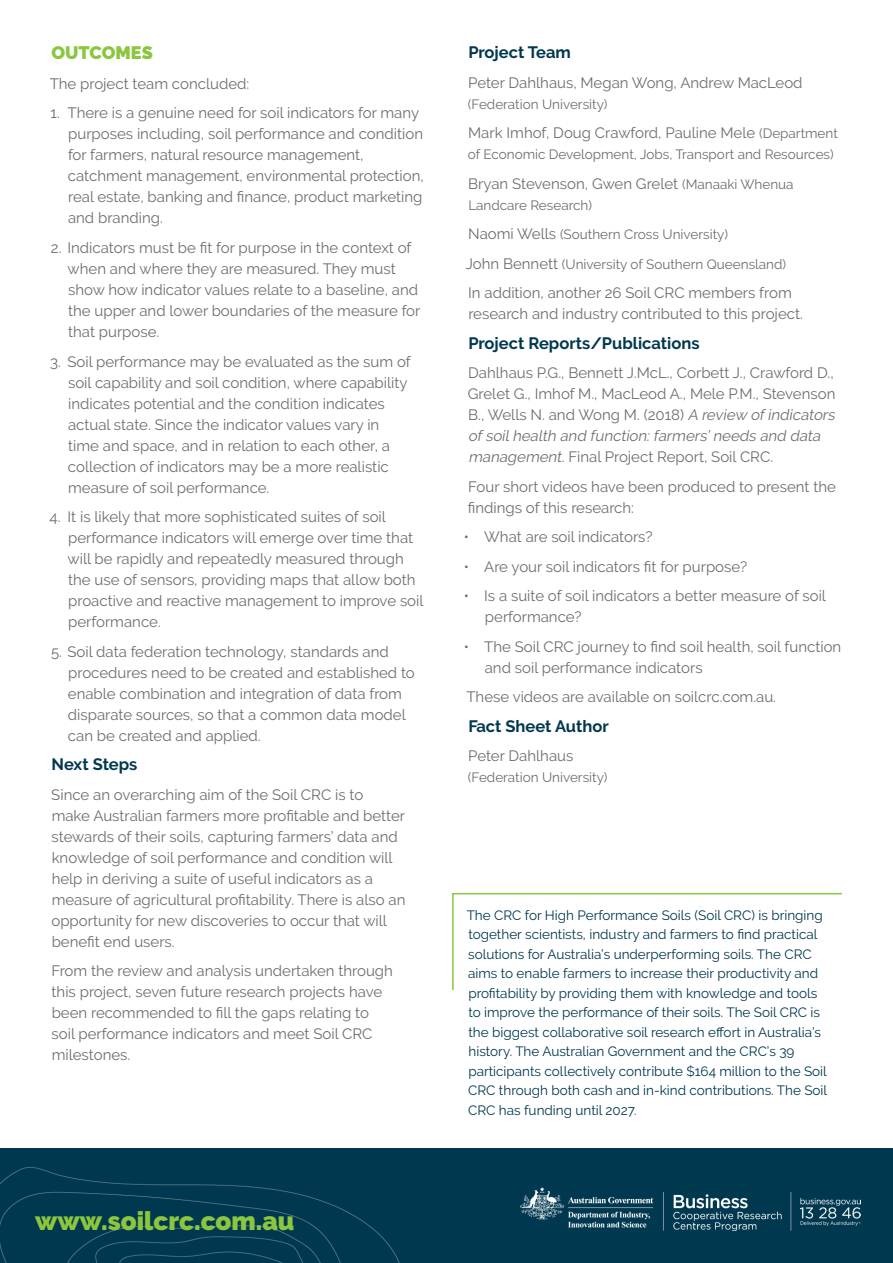
<style>
.page{position:relative;width:893px;height:1263px;background:#fff}
.page>*{position:absolute;margin:0;border:0;box-sizing:border-box;transform-origin:0 0}
.t1{font:900 25.95px "Raleway";color:#8bc63e}
.t2{font:900 18px "Raleway";color:#8bc63e}
.t3{font:700 16.5px "Raleway";color:#00384f}
.t4{font:15px/21px "Raleway";color:#6c6d70}
.t5{font:13.5px/19.5px "Raleway";color:#00384f}
.t6{font:13.5px/29.5px "Raleway";color:#6c6d70}
.s1{font-size:13.5px}
.s2{font-size:15px}
.s3{font-style:italic}
</style>
<div class="page">
<svg style="left:452px;top:892px;width:390px;height:99px"></svg>
<div style="left:0;top:1148px;width:893px;height:115px;background:#00384f"></div>
<img style="left:0;top:1167px;width:400px;height:96px">
<img style="left:521px;top:1187px;width:340px;height:43px">
<p class="t2" style="left:51px;top:43px;width:103px">OUTCOMES</p>
<p class="t4" style="left:50px;top:73px;width:201px">The project team concluded:</p>
<p class="t4" style="left:68px;top:103px;width:357px;text-indent:-17px">1. There is a genuine need for soil indicators for many purposes including, soil performance and condition for farmers, natural resource management, catchment management, environmental protection, real estate, banking and finance, product marketing and branding.</p>
<p class="t4" style="left:68px;top:237px;width:354px;text-indent:-17px">2. Indicators must be fit for purpose in the context of when and where they are measured. They must show how indicator values relate to a baseline, and the upper and lower boundaries of the measure for that purpose.</p>
<p class="t4" style="left:68px;top:351px;width:344px;text-indent:-18px">3. Soil performance may be evaluated as the sum of soil capability and soil condition, where capability indicates potential and the condition indicates actual state. Since the indicator values vary in time and space, and in relation to each other, a collection of indicators may be a more realistic measure of soil performance.</p>
<p class="t4" style="left:68px;top:506px;width:357px;text-indent:-18px">4. It is likely that more sophisticated suites of soil performance indicators will emerge over time that will be rapidly and repeatedly measured through the use of sensors, providing maps that allow both proactive and reactive management to improve soil performance.</p>
<p class="t4" style="left:68px;top:641px;width:348px;text-indent:-17px">5. Soil data federation technology, standards and procedures need to be created and established to enable combination and integration of data from disparate sources, so that a common data model can be created and applied.</p>
<p class="t3" style="left:52px;top:755px;width:87px">Next Steps</p>
<p class="t4" style="left:51px;top:784px;width:356px">Since an overarching aim of the Soil CRC is to<br>make Australian farmers more profitable and better stewards of their soils, capturing farmers’ data and knowledge of soil performance and condition will help in deriving a suite of useful indicators as a measure of agricultural profitability. There is also an opportunity for new discoveries to occur that will benefit end users.</p>
<p class="t4" style="left:51px;top:960px;width:343px">From the review and analysis undertaken through this project, seven future research projects have been recommended to fill the gaps relating to soil performance indicators and meet Soil CRC milestones.</p>
<h1 class="t1" style="left:35px;top:1206px;width:261px">www.soilcrc.com.au</h1>
<p class="t3" style="left:468px;top:43px;width:104px">Project Team</p>
<p class="t4" style="left:468px;top:72px;width:336px">Peter Dahlhaus, Megan Wong, Andrew MacLeod</p>
<p class="t6" style="left:468px;top:89px;width:141px">(Federation University)</p>
<p class="t4" style="left:468px;top:122px;width:371px">Mark Imhof, Doug Crawford, Pauline Mele <span class="s1">(Department</span></p>
<p class="t6" style="left:468px;top:139px;width:367px">of Economic Development, Jobs, Transport and Resources)</p>
<p class="t4" style="left:468px;top:173px;width:327px">Bryan Stevenson, Gwen Grelet <span class="s1">(Manaaki Whenua</span></p>
<p class="t6" style="left:466px;top:190px;width:322px">Landcare Research)<br><span class="s2">Naomi Wells</span> (Southern Cross University)<br><span class="s2">John Bennett</span> (University of Southern Queensland)</p>
<p class="t4" style="left:468px;top:282px;width:336px">In addition, another 26 Soil CRC members from research and industry contributed to this project.</p>
<p class="t3" style="left:468px;top:333px;width:233px">Project Reports/Publications</p>
<p class="t4" style="left:468px;top:362px;width:372px">Dahlhaus P.G., Bennett J.McL., Corbett J., Crawford D., Grelet G., Imhof M., MacLeod A., Mele P.M., Stevenson B., Wells N. and Wong M. (2018) <span class="s3">A review of indicators of soilhealth and function:farmers’needs and data management.</span>Final Project Report, Soil CRC.</p>
<p class="t4" style="left:468px;top:476px;width:369px">Four short videos have been produced to present the findings of this research:</p>
<p class="t4" style="left:464px;top:526px;width:190px">• What are soil indicators?</p>
<p class="t4" style="left:464px;top:556px;width:285px">• Are your soil indicators fit for purpose?</p>
<p class="t4" style="left:485px;top:585px;width:343px;text-indent:-21px">• Is a suite of soil indicators a better measure of soil performance?</p>
<p class="t4" style="left:485px;top:636px;width:358px;text-indent:-21px">• The Soil CRC journey to find soil health, soil function and soil performance indicators</p>
<p class="t4" style="left:466px;top:686px;width:311px">These videos are available on soilcrc.com.au.</p>
<p class="t3" style="left:468px;top:716px;width:142px">Fact Sheet Author</p>
<p class="t4" style="left:468px;top:745px;width:107px">Peter Dahlhaus</p>
<p class="t6" style="left:468px;top:763px;width:141px">(Federation University)</p>
<p class="t5" style="left:467px;top:905px;width:362px">The CRC for High Performance Soils (Soil CRC) is bringing together scientists, industry and farmers to find practical solutions for Australia’s underperforming soils. The CRC aims to enable farmers to increase their productivity and profitability by providing them with knowledge and tools to improve the performance of their soils. The Soil CRC is the biggest collaborative soil research effort in Australia’s history. The Australian Government and the CRC’s 39 participants collectively contribute $164 million to the Soil CRC through both cash and in-kind contributions. The Soil CRC has funding until 2027.</p>
</div>
